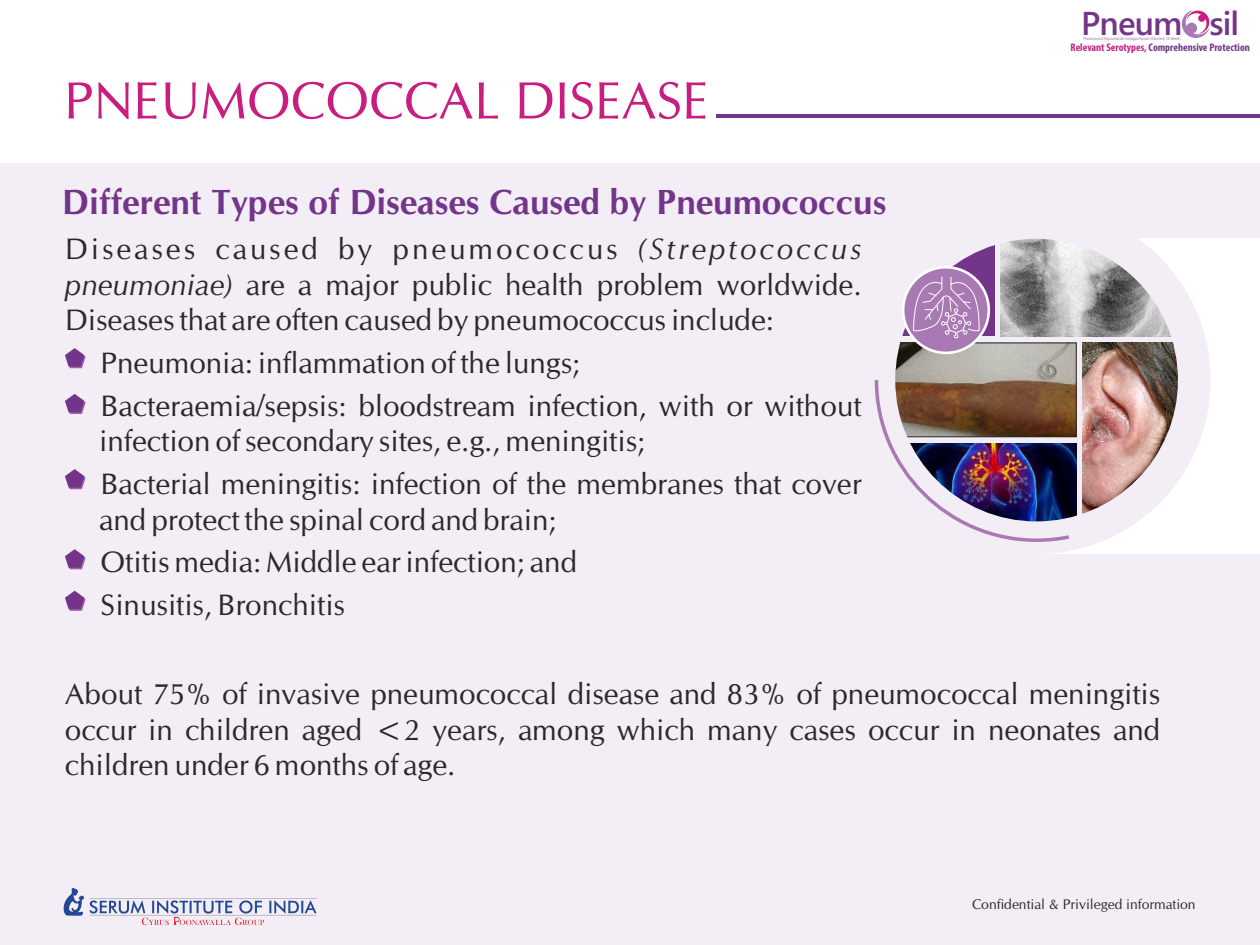
<style>
.page{position:relative;width:1260px;height:945px;background:#fff}
.page>*{position:absolute;margin:0;border:0;box-sizing:border-box;transform-origin:0 0}
.t1{font:52.5px "CG Omega";color:#c81e80}
.t2{font:700 35.18px "CG Omega";color:#733589}
.t3{font:600 33.07px "Segoe UI";letter-spacing:-.03em;color:#733589}
.t4{font:29.75px/35.5px "CG Omega";color:#2a2a29}
.t5{font:14px "CG Omega";color:#2a2a29}
.t6{font:700 condensed 11.03px "Myriad Pro";color:#733589}
.t7{font:condensed 4.55px "Myriad Pro";color:#a979b3}
.s1{font-style:italic}
.s2{color:#c62084}
</style>
<div class="page">
<div style="left:0;top:163px;width:1260px;height:782px;background:#f3edf6"></div>
<svg style="left:1182px;top:10px;width:28px;height:28px"></svg>
<svg style="left:63px;top:888px;width:254px;height:37px"></svg>
<hr style="left:717px;top:114px;width:543px;height:4px;background:#733589">
<svg style="left:65px;top:348px;width:21px;height:20px"></svg>
<svg style="left:65px;top:394px;width:21px;height:20px"></svg>
<svg style="left:65px;top:469px;width:21px;height:20px"></svg>
<svg style="left:65px;top:549px;width:21px;height:20px"></svg>
<svg style="left:65px;top:591px;width:21px;height:20px"></svg>
<img style="left:1001px;top:239px;width:36px;height:37px">
<svg style="left:919px;top:245px;width:75px;height:31px"></svg>
<svg style="left:1037px;top:238px;width:223px;height:316px"></svg>
<div style="left:904px;top:269px;width:83px;height:83px;background:#a979b3;border-radius:50%"></div>
<img style="left:874px;top:276px;width:203px;height:268px">
<h1 class="t1" style="left:64px;top:79px;width:646px">PNEUMOCOCCAL DISEASE</h1>
<p class="t2" style="left:62px;top:187px;width:826px">Different Types of Diseases Caused by Pneumococcus</p>
<p class="t4" style="left:65px;top:234px;width:798px;text-align:justify">Diseases caused by pneumococcus <span class="s1">(Streptococcus pneumoniae)</span> are a major public health problem worldwide.<br>Diseases that are often caused by pneumococcus include:</p>
<p class="t4" style="left:101px;top:344px;width:762px;line-height:42.7px">Pneumonia: inflammation of the lungs;<br>Bacteraemia/sepsis: bloodstream infection, with or without</p>
<p class="t4" style="left:99px;top:422px;width:764px;line-height:42.7px">infection of secondary sites, e.g., meningitis;<br>Bacterial meningitis: infection of the membranes that cover</p>
<p class="t4" style="left:99px;top:500px;width:479px;line-height:42.7px">and protect the spinal cord and brain;<br>Otitis media: Middle ear infection; and<br>Sinusitis, Bronchitis</p>
<p class="t3" style="left:1081px;top:11px;width:159px">Pneum sil</p>
<p class="t7" style="left:1084px;top:36px;width:98px">Pneumococcal Polysaccharide Conjugate Vaccine (Adsorbed, 10-Valent)</p>
<p class="t6" style="left:1070px;top:43px;width:181px"><span class="s2">Relevant Serotypes,</span> Comprehensive Protection</p>
<p class="t4" style="left:65px;top:678px;width:1097px;text-align:justify">About 75% of invasive pneumococcal disease and 83% of pneumococcal meningitis occur in children aged &lt;2 years, among which many cases occur in neonates and children under 6 months of age.</p>
<p class="t5" style="left:972px;top:899px;width:225px">Confidential &amp; Privileged information</p>
</div>
